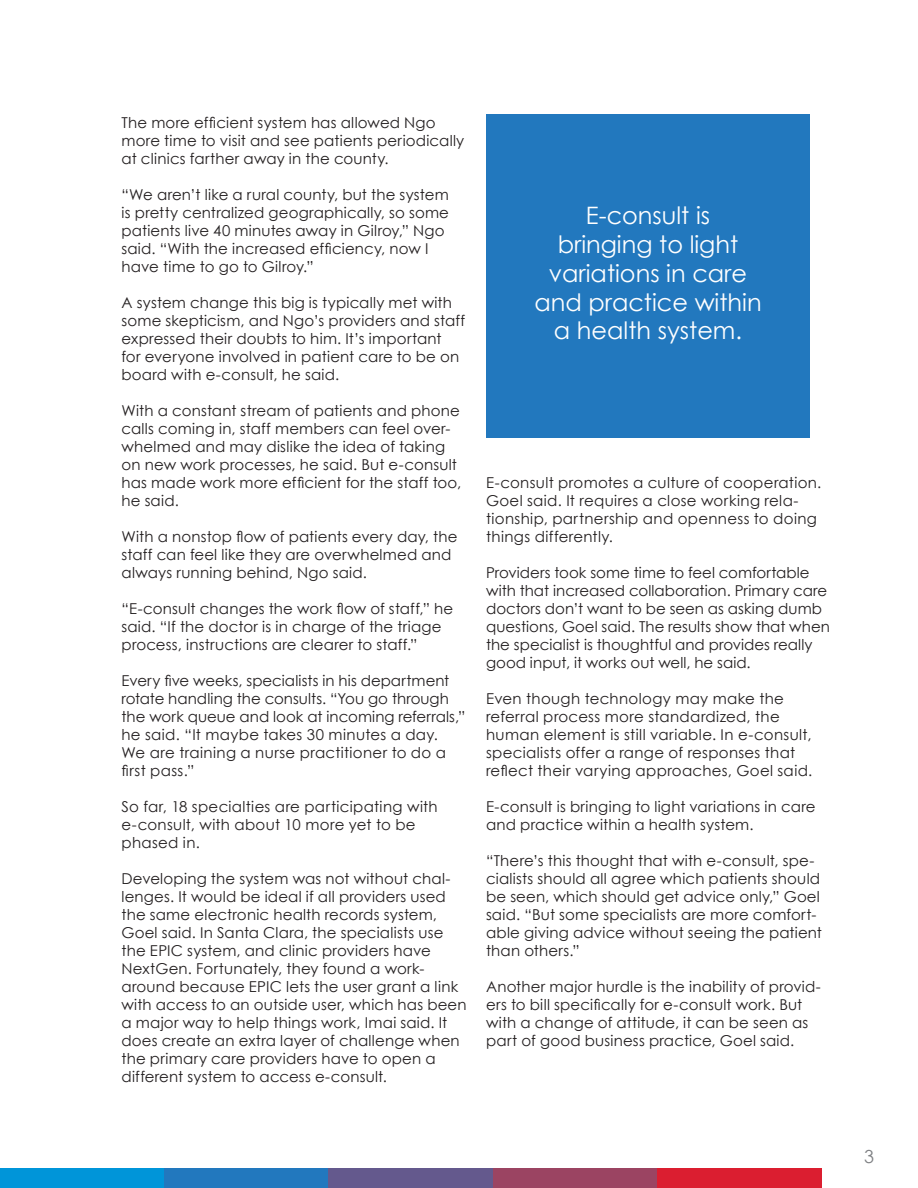
<style>
.page{position:relative;width:918px;height:1188px;background:#fff}
.page>*{position:absolute;margin:0;border:0;box-sizing:border-box;transform-origin:0 0}
.t1{font:24px/28.8px "Century Gothic";color:#fff;text-align:center}
.t2{font:18px "Century Gothic";color:#7e8083}
.t3{font:15px/18px "Century Gothic";letter-spacing:.01em;color:#231f20}
</style>
<div class="page">
<div style="left:0;top:1169px;width:164px;height:19px;background:#0095d9"></div>
<div style="left:164px;top:1169px;width:165px;height:19px;background:#2278be"></div>
<div style="left:329px;top:1169px;width:164px;height:19px;background:#64598d"></div>
<div style="left:493px;top:1169px;width:165px;height:19px;background:#9b4462"></div>
<div style="left:658px;top:1169px;width:164px;height:19px;background:#db1e30"></div>
<div style="left:486px;top:114px;width:324px;height:324px;background:#2278be"></div>
<p class="t3" style="left:122px;top:113px;width:344px">The more efficient system has allowed Ngo more time to visit and see patients periodically at clinics farther away in the county.</p>
<p class="t3" style="left:122px;top:185px;width:329px">“We aren’t like a rural county, but the system is pretty centralized geographically, so some patients live 40 minutes away in Gilroy,” Ngo said. “With the increased efficiency, now I have time to go to Gilroy.”</p>
<p class="t3" style="left:122px;top:293px;width:345px">A system change this big is typically met with some skepticism, and Ngo’s providers and staff expressed their doubts to him. It’s important<br>for everyone involved in patient care to be on board with e-consult, he said.</p>
<p class="t3" style="left:122px;top:401px;width:341px">With a constant stream of patients and phone calls coming in, staff members can feel over&shy;whelmed and may dislike the idea of taking on new work processes, he said. But e-consult has made work more efficient for the staff too, he said.</p>
<p class="t3" style="left:122px;top:527px;width:338px">With a nonstop flow of patients every day, the staff can feel like they are overwhelmed and always running behind, Ngo said.</p>
<p class="t3" style="left:122px;top:599px;width:333px">“E-consult changes the work flow of staff,” he said. “If the doctor is in charge of the triage process, instructions are clearer to staff.”</p>
<p class="t3" style="left:122px;top:671px;width:345px">Every five weeks, specialists in his department rotate handling the consults. “You go through the work queue and look at incoming referrals,” he said. “It maybe takes 30 minutes a day.<br>We are training a nurse practitioner to do a first pass.”</p>
<p class="t3" style="left:122px;top:797px;width:318px">So far, 18 specialties are participating with e-consult, with about 10 more yet to be phased in.</p>
<p class="t3" style="left:122px;top:869px;width:347px">Developing the system was not without chal&shy;lenges. It would be ideal if all providers used the same electronic health records system, Goel said. In Santa Clara, the specialists use the EPIC system, and clinic providers have NextGen. Fortunately, they found a work&shy;around because EPIC lets the user grant a link with access to an outside user, which has been a major way to help things work, Imai said. It does create an extra layer of challenge when the primary care providers have to open a different system to access e-consult.</p>
<p class="t1" style="left:534px;top:201px;width:229px">E-consult is<br>bringing to light variations in care and practice within a health system.</p>
<p class="t3" style="left:486px;top:473px;width:337px">E-consult promotes a culture of cooperation.<br>Goel said. It requires a close working rela&shy;tionship, partnership and openness to doing things differently.</p>
<p class="t3" style="left:486px;top:563px;width:345px">Providers took some time to feel comfortable with that increased collaboration. Primary care doctors don’t want to be seen as asking dumb questions, Goel said. The results show that when the specialist is thoughtful and provides really good input, it works out well, he said.</p>
<p class="t3" style="left:486px;top:689px;width:328px">Even though technology may make the referral process more standardized, the human element is still variable. In e-consult, specialists offer a range of responses that reflect their varying approaches, Goel said.</p>
<p class="t3" style="left:486px;top:797px;width:331px">E-consult is bringing to light variations in care and practice within a health system.</p>
<p class="t3" style="left:486px;top:851px;width:337px">“There’s this thought that with e-consult, spe&shy;cialists should all agree which patients should be seen, which should get advice only,” Goel said. “But some specialists are more comfort&shy;able giving advice without seeing the patient than others.”</p>
<p class="t3" style="left:486px;top:977px;width:336px">Another major hurdle is the inability of provid&shy;ers to bill specifically for e-consult work. But with a change of attitude, it can be seen as part of good business practice, Goel said.</p>
<p class="t2" style="left:864px;top:1145px;width:11px">3</p>
</div>
